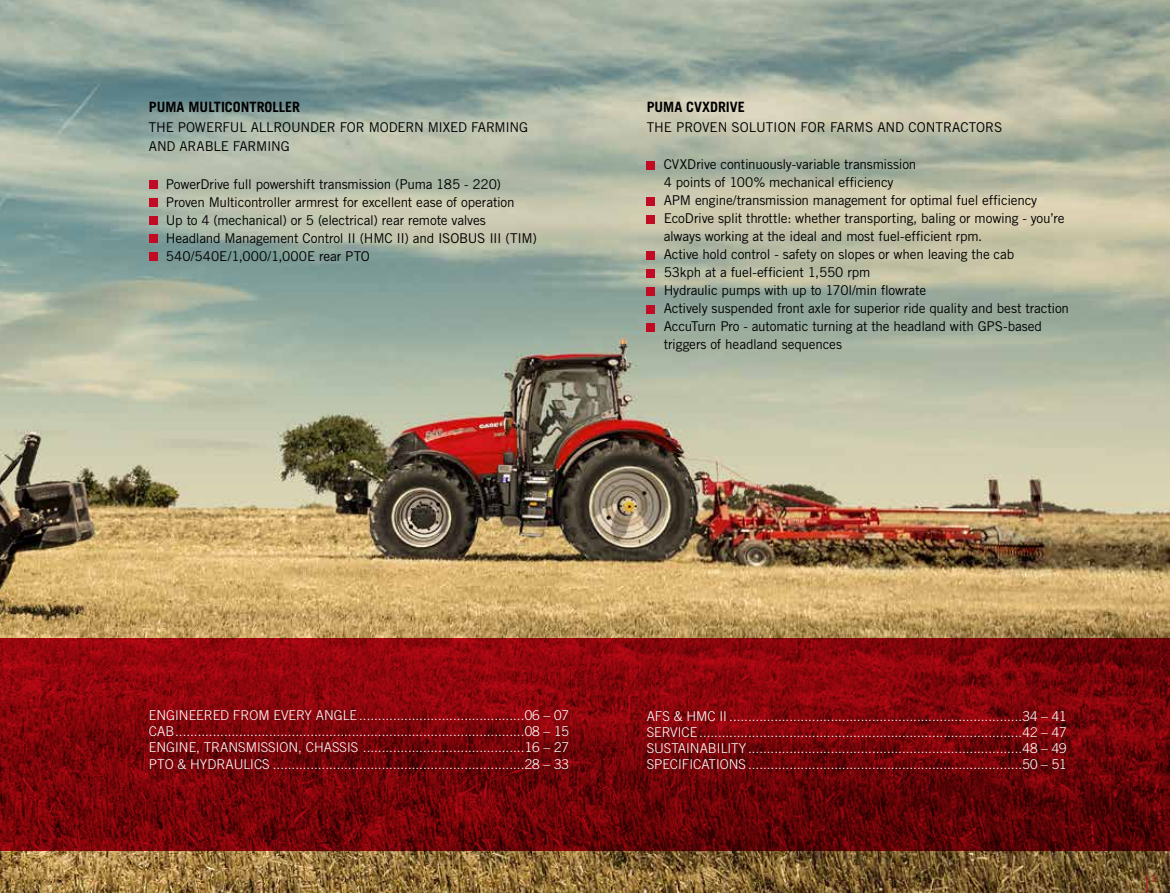
<style>
.page{position:relative;width:1170px;height:893px;background:#fff}
.page>*{position:absolute;margin:0;border:0;box-sizing:border-box;transform-origin:0 0}
.t1{font:700 14.25px "Trade Gothic LT Pro";color:#000}
.t2{font:13.5px/18px "Trade Gothic LT Pro";letter-spacing:-.015em;color:#000}
.t3{font:300 13.5px/16.2px "Trade Gothic LT Pro";color:#fff;text-align:justify}
.t4{font:8.7px "Trade Gothic LT Pro";color:#c10b25}
</style>
<div class="page">
<img style="left:0;top:0;width:1169px;height:893px">
<svg style="left:0;top:638px;width:1169px;height:212px"></svg>
<div style="left:149px;top:180px;width:8px;height:9px;background:#c10b25"></div>
<div style="left:149px;top:198px;width:8px;height:9px;background:#c10b25"></div>
<div style="left:149px;top:216px;width:8px;height:9px;background:#c10b25"></div>
<div style="left:149px;top:234px;width:8px;height:9px;background:#c10b25"></div>
<div style="left:149px;top:252px;width:8px;height:9px;background:#c10b25"></div>
<div style="left:646px;top:161px;width:9px;height:8px;background:#c10b25"></div>
<div style="left:646px;top:197px;width:9px;height:8px;background:#c10b25"></div>
<div style="left:646px;top:215px;width:9px;height:8px;background:#c10b25"></div>
<div style="left:646px;top:251px;width:9px;height:8px;background:#c10b25"></div>
<div style="left:646px;top:269px;width:9px;height:8px;background:#c10b25"></div>
<div style="left:646px;top:287px;width:9px;height:8px;background:#c10b25"></div>
<div style="left:646px;top:305px;width:9px;height:8px;background:#c10b25"></div>
<div style="left:646px;top:323px;width:9px;height:8px;background:#c10b25"></div>
<svg style="left:1146px;top:876px;width:1px;height:17px"></svg>
<p class="t1" style="left:149px;top:98px;width:153px">PUMA MULTICONTROLLER</p>
<p class="t2" style="left:149px;top:117px;width:380px;line-height:19.5px">THE POWERFUL ALLROUNDER FOR MODERN MIXED FARMING<br>AND ARABLE FARMING</p>
<p class="t2" style="left:166px;top:175px;width:372px">PowerDrive full powershift transmission (Puma 185 - 220)<br>Proven Multicontroller armrest for excellent ease of operation<br>Up to 4 (mechanical) or 5 (electrical) rear remote valves Headland Management Control II (HMC II) and ISOBUS III (TIM)<br>540/540E/1,000/1,000E rear PTO</p>
<p class="t1" style="left:646px;top:98px;width:100px">PUMA CVXDRIVE</p>
<p class="t2" style="left:646px;top:118px;width:357px">THE PROVEN SOLUTION FOR FARMS AND CONTRACTORS</p>
<p class="t2" style="left:663px;top:155px;width:407px">CVXDrive continuously-variable transmission<br>4 points of 100% mechanical efficiency<br>APM engine/transmission management for optimal fuel efficiency EcoDrive split throttle: whether transporting, baling or mowing - you’re always working at the ideal and most fuel-efficient rpm.<br>Active hold control - safety on slopes or when leaving the cab<br>53kph at a fuel-efficient 1,550 rpm<br>Hydraulic pumps with up to 170l/min flowrate<br>Actively suspended front axle for superior ride quality and best traction AccuTurn Pro - automatic turning at the headland with GPS-based triggers of headland sequences</p>
<p class="t3" style="left:149px;top:707px;width:421px">ENGINEERED FROM EVERY ANGLE ............................................06 – 07<br>CAB.............................................................................................08 – 15<br>ENGINE, TRANSMISSION, CHASSIS ...........................................16 – 27<br>PTO &amp; HYDRAULICS ...................................................................28 – 33</p>
<p class="t3" style="left:646px;top:707px;width:421px">AFS &amp; HMC II ..............................................................................34 – 41<br>SERVICE ......................................................................................42 – 47<br>SUSTAINABILITY.........................................................................48 – 49<br>SPECIFICATIONS .........................................................................50 – 51</p>
<p class="t4" style="left:1150px;top:874px;width:7px">3</p>
</div>
